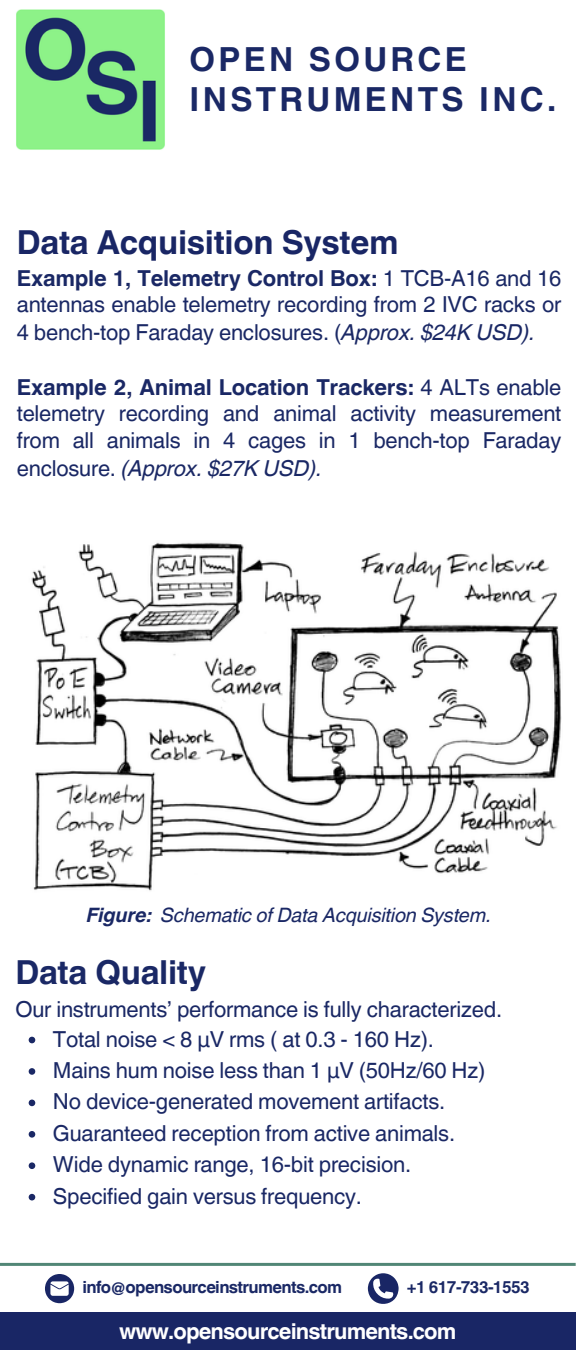
<style>
.page{position:relative;width:576px;height:1350px;background:#fff}
.page>*{position:absolute;margin:0;border:0;box-sizing:border-box;transform-origin:0 0}
.t1{font:700 33.2px/40.4px "Helvetica World";letter-spacing:.1em;color:#1a2865}
.t2{font:700 33.2px "Helvetica World";letter-spacing:-.01em;color:#192665}
.t3{font:700 33.2px "Helvetica World";letter-spacing:-.01em;color:#1a2865}
.t4{font:22px/27.2px "Helvetica World";letter-spacing:-.01em;color:#1a2865;text-align:justify}
.t5{font:700 22px "Helvetica World";letter-spacing:-.04em;color:#fff}
.t6{font:italic 20px "Helvetica World";letter-spacing:-.01em;color:#1a2865}
.t7{font:700 16.8px "Helvetica World";letter-spacing:-.04em;color:#1a2865}
.s1{font-weight:700}
.s2{font-style:italic}
</style>
<div class="page">
<img style="left:31px;top:542px;width:531px;height:349px">
<svg style="left:29px;top:1037px;width:6px;height:6px"></svg>
<svg style="left:29px;top:1068px;width:6px;height:7px"></svg>
<svg style="left:29px;top:1100px;width:6px;height:6px"></svg>
<svg style="left:29px;top:1131px;width:6px;height:7px"></svg>
<svg style="left:29px;top:1162px;width:6px;height:7px"></svg>
<svg style="left:29px;top:1194px;width:6px;height:6px"></svg>
<div style="left:0;top:1312px;width:576px;height:38px;background:#192665"></div>
<hr style="left:0;top:1263px;width:576px;height:3px;background:#518676">
<svg style="left:45px;top:1274px;width:29px;height:29px"></svg>
<svg style="left:368px;top:1273px;width:31px;height:31px"></svg>
<img style="left:16px;top:9px;width:149px;height:141px">
<p class="t1" style="left:190px;top:36px;width:368px">OPEN SOURCE<br>INSTRUMENTS INC.</p>
<p class="t2" style="left:17px;top:215px;width:383px">Data Acquisition System</p>
<p class="t4" style="left:17px;top:264px;width:546px"><span class="s1">Example 1, Telemetry Control Box:</span> 1 TCB-A16 and 16 antennas enable telemetry recording from 2 IVC racks or 4 bench-top Faraday enclosures. (<span class="s2">Approx. $24K USD).</span></p>
<p class="t4" style="left:17px;top:374px;width:546px"><span class="s1">Example 2, Animal Location Trackers:</span> 4 ALTs enable telemetry recording and animal activity measurement from all animals in 4 cages in 1 bench-top Faraday enclosure. <span class="s2">(Approx. $27K USD).</span></p>
<p class="t6" style="left:86px;top:898px;width:407px"><span class="s1">Figure:</span> Schematic of Data Acquisition System.</p>
<h1 class="t3" style="left:15px;top:945px;width:192px">Data Quality</h1>
<h1 class="t4" style="left:15px;top:996px;width:488px">Our instruments’ performance is fully characterized.</h1>
<h3 class="t4" style="left:53px;top:1025px;width:382px">Total noise &lt; 8 μV rms ( at 0.3 - 160 Hz).</h3>
<h3 class="t4" style="left:53px;top:1057px;width:434px">Mains hum noise less than 1 μV (50Hz/60 Hz)</h3>
<p class="t4" style="left:53px;top:1088px;width:394px">No device-generated movement artifacts.</p>
<p class="t4" style="left:53px;top:1120px;width:404px">Guaranteed reception from active animals.</p>
<h3 class="t4" style="left:53px;top:1151px;width:360px">Wide dynamic range, 16-bit precision.</h3>
<h3 class="t4" style="left:53px;top:1183px;width:311px">Specified gain versus frequency.</h3>
<p class="t7" style="left:82px;top:1273px;width:261px">info@opensourceinstruments.com</p>
<p class="t7" style="left:407px;top:1273px;width:124px">+1 617-733-1553</p>
<p class="t5" style="left:119px;top:1313px;width:339px">www.opensourceinstruments.com</p>
</div>
